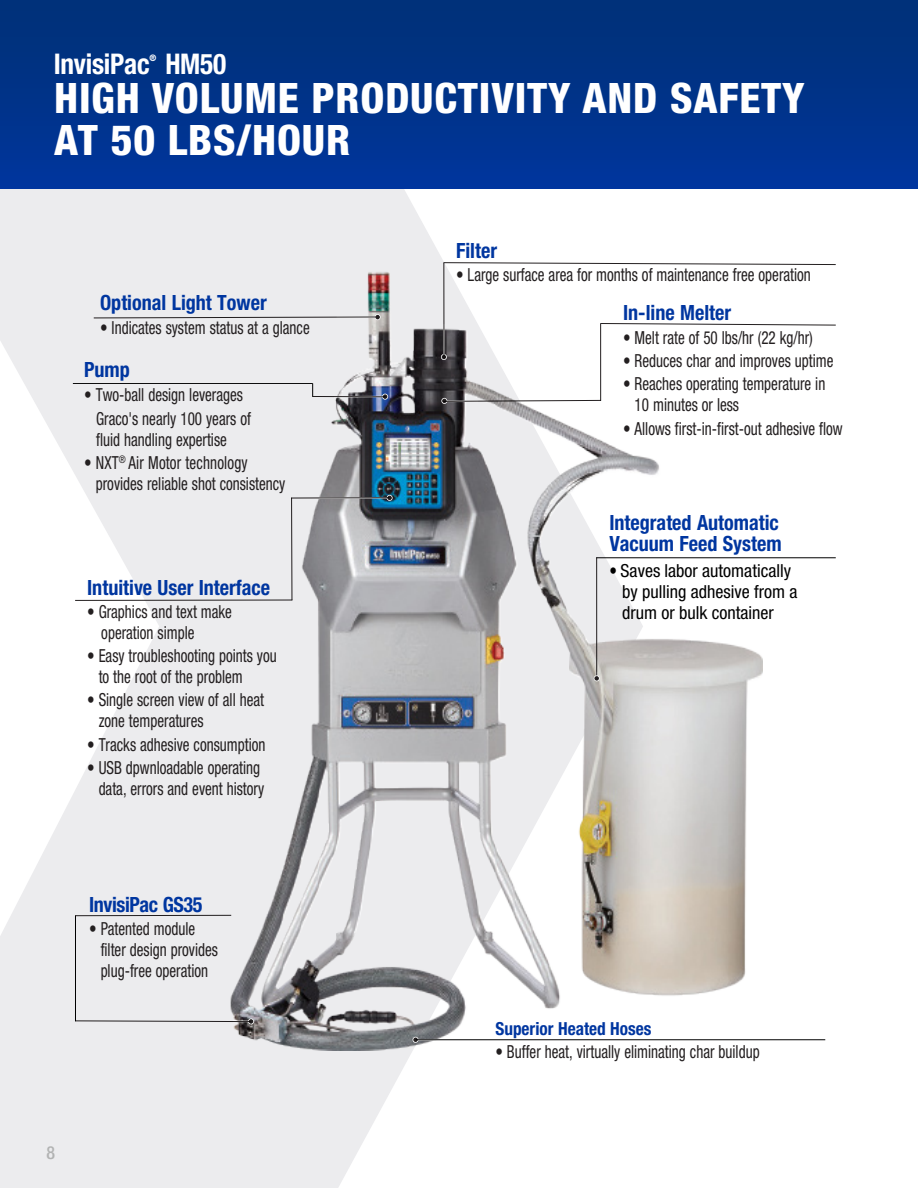
<style>
.page{position:relative;width:918px;height:1188px;background:#fff}
.page>*{position:absolute;margin:0;border:0;box-sizing:border-box;transform-origin:0 0}
.t1{font:800 condensed 42px "Helvetica Neue LTW1 G";letter-spacing:.02em;color:#fff}
.Bullet_point_-_body{font:700 condensed 28.5px "Helvetica Neue LTW1 G";letter-spacing:-.01em;color:#fff;scale:.96 1}
.Bullet_point_-_body-2{font:700 condensed 21px/21px "Helvetica Neue LTW1 G";color:#0036a0;scale:.96 1}
.Bullet_point_-_body-3{font:700 condensed 21px "Helvetica Neue LTW1 G";letter-spacing:-.02em;color:#0036a0;scale:.96 1}
.Bullet_point_-_body-4{font:condensed 18px/21px "Helvetica Neue LTW1 G";color:#231f20;scale:.84 1}
.t2{font:condensed 18px/21px "Helvetica Neue LTW1 G";color:#000;scale:.84 1}
.Bullet_point_-_body-5{font:700 condensed 18px "Helvetica Neue LTW1 G";color:#0036a0;scale:.96 1}
.t3{font:500 condensed 18px "Helvetica Neue LT Std";color:#b2b3b3}
.Bullet_point_-_body-6{font:700 condensed 9px "Helvetica Neue LTW1 G";color:#fff;scale:.96 1}
</style>
<div class="page">
<svg style="left:0;top:189px;width:447px;height:999px;fill:#ececee"></svg>
<div style="left:0;top:0;width:918px;height:189px;background:linear-gradient(to bottom,#003176,#00359c)"></div>
<img style="left:230px;top:268px;width:532px;height:783px">
<hr style="left:596px;top:557px;width:240px;height:1px;background:#000">
<hr style="left:75px;top:915px;width:156px;height:1px;background:#231f20">
<svg style="left:443px;top:262px;width:393px;height:3px"></svg>
<hr style="left:291px;top:498px;width:1px;height:102px;background:#231f20">
<hr style="left:75px;top:600px;width:217px;height:1px;background:#231f20">
<svg style="left:93px;top:314px;width:288px;height:6px"></svg>
<hr style="left:443px;top:324px;width:2px;height:34px;background:#fff">
<svg style="left:441px;top:354px;width:6px;height:6px"></svg>
<svg style="left:441px;top:398px;width:161px;height:6px"></svg>
<svg style="left:382px;top:394px;width:6px;height:6px"></svg>
<hr style="left:313px;top:396px;width:73px;height:1px;background:#231f20">
<hr style="left:319px;top:497px;width:70px;height:2px;background:#fff">
<svg style="left:387px;top:495px;width:6px;height:6px"></svg>
<hr style="left:291px;top:497px;width:98px;height:1px;background:#231f20">
<svg style="left:74px;top:1018px;width:180px;height:6px"></svg>
<hr style="left:416px;top:1039px;width:32px;height:2px;background:#fff">
<hr style="left:443px;top:263px;width:1px;height:95px;background:#231f20">
<svg style="left:601px;top:323px;width:235px;height:3px"></svg>
<hr style="left:600px;top:323px;width:1px;height:78px;background:#231f20">
<hr style="left:596px;top:557px;width:1px;height:119px;background:#231f20">
<hr style="left:75px;top:916px;width:1px;height:105px;background:#000">
<svg style="left:413px;top:1037px;width:6px;height:6px"></svg>
<hr style="left:416px;top:1039px;width:409px;height:1px;background:#000">
<svg style="left:594px;top:672px;width:6px;height:9px"></svg>
<svg style="left:312px;top:384px;width:1px;height:13px"></svg>
<hr style="left:73px;top:383px;width:240px;height:1px;background:#000">
<p class="Bullet_point_-_body" style="left:54px;top:47px;width:101px">InvisiPac</p>
<p class="Bullet_point_-_body-6" style="left:149px;top:52px;width:9px">®</p>
<p class="Bullet_point_-_body" style="left:165px;top:47px;width:65px">HM50</p>
<p class="t1" style="left:54px;top:73px;width:752px">HIGH VOLUME PRODUCTIVITY AND SAFETY</p>
<p class="t1" style="left:54px;top:115px;width:298px">AT 50 LBS/HOUR</p>
<p class="Bullet_point_-_body-2" style="left:100px;top:292px;width:175px">Optional Light Tower</p>
<p class="Bullet_point_-_body-4" style="left:100px;top:317px;width:251px">• Indicates system status at a glance</p>
<p class="Bullet_point_-_body-2" style="left:84px;top:359px;width:49px">Pump</p>
<p class="Bullet_point_-_body-4" style="left:84px;top:385px;width:191px">• Two-ball design leverages</p>
<p class="Bullet_point_-_body-4" style="left:96px;top:408px;width:186px">Graco's nearly 100 years of fluid handling expertise</p>
<p class="Bullet_point_-_body-4" style="left:96px;top:452px;width:227px;text-indent:-12px">• NXT<sup>®</sup> Air Motor technology provides reliable shot consistency</p>
<p class="Bullet_point_-_body-2" style="left:87px;top:577px;width:192px">Intuitive User Interface</p>
<p class="Bullet_point_-_body-4" style="left:87px;top:601px;width:174px">• Graphics and text make</p>
<p class="Bullet_point_-_body-4" style="left:101px;top:622px;width:113px">operation simple</p>
<p class="Bullet_point_-_body-4" style="left:99px;top:645px;width:214px;text-indent:-12px">• Easy troubleshooting points you to the root of the problem</p>
<p class="Bullet_point_-_body-4" style="left:99px;top:689px;width:198px;text-indent:-12px">• Single screen view of all heat zone temperatures</p>
<p class="Bullet_point_-_body-4" style="left:87px;top:734px;width:214px">• Tracks adhesive consumption</p>
<p class="Bullet_point_-_body-4" style="left:87px;top:757px;width:212px;text-align:right">• USB dpwnloadable operating data, errors and event history</p>
<p class="Bullet_point_-_body-3" style="left:89px;top:892px;width:120px">InvisiPac GS35</p>
<p class="Bullet_point_-_body-4" style="left:101px;top:918px;width:141px;text-indent:-12px">• Patented module filter design provides plug-free operation</p>
<p class="t3" style="left:47px;top:1142px;width:10px">8</p>
<p class="Bullet_point_-_body-2" style="left:456px;top:240px;width:44px">Filter</p>
<p class="Bullet_point_-_body-4" style="left:456px;top:264px;width:424px">• Large surface area for months of maintenance free operation</p>
<p class="Bullet_point_-_body-2" style="left:623px;top:302px;width:114px">In-line Melter</p>
<p class="Bullet_point_-_body-4" style="left:623px;top:327px;width:228px">• Melt rate of 50 lbs/hr (22 kg/hr)</p>
<p class="Bullet_point_-_body-4" style="left:623px;top:350px;width:252px">• Reduces char and improves uptime</p>
<p class="Bullet_point_-_body-4" style="left:635px;top:374px;width:229px;text-indent:-12px">• Reaches operating temperature in<br>10 minutes or less</p>
<p class="Bullet_point_-_body-4" style="left:623px;top:418px;width:263px">• Allows first-in-first-out adhesive flow</p>
<p class="Bullet_point_-_body-2" style="left:609px;top:513px;width:181px">Integrated Automatic<br>Vacuum Feed System</p>
<p class="t2" style="left:622px;top:560px;width:210px;text-indent:-13px">• Saves labor automatically by pulling adhesive from a drum or bulk container</p>
<p class="Bullet_point_-_body-5" style="left:495px;top:1017px;width:164px">Superior Heated Hoses</p>
<p class="Bullet_point_-_body-4" style="left:495px;top:1041px;width:316px">• Buffer heat, virtually eliminating char buildup</p>
</div>
